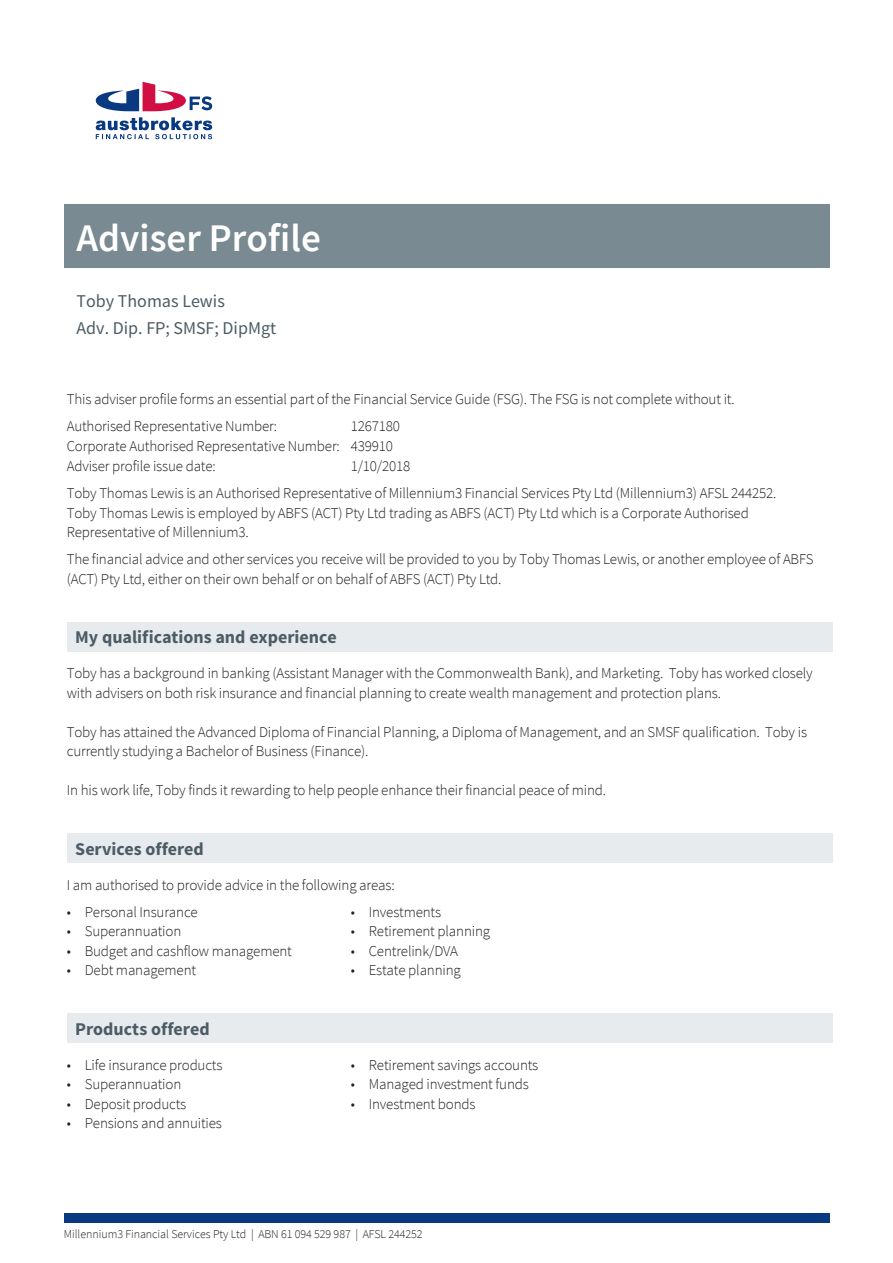
<style>
.page{position:relative;width:893px;height:1263px;background:#fff}
.page>*{position:absolute;margin:0;border:0;box-sizing:border-box;transform-origin:0 0}
.t1{font:600 39px "Source Sans Pro";color:#fff}
.t2{font:700 18px "Source Sans Pro";color:#4c5c65}
.t3{font:18px/27px "Source Sans Pro";color:#4c5c65}
.t4{font:300 15px/19.5px "Source Sans Pro";letter-spacing:-.01em;color:#231f20}
.t5{font:300 12px "Source Sans Pro";letter-spacing:-.005em;color:#231f20}
</style>
<div class="page">
<div style="left:64px;top:204px;width:765px;height:64px;background:#7a8a92"></div>
<div style="left:64px;top:1213px;width:765px;height:9px;background:#083981"></div>
<svg style="left:95px;top:82px;width:117px;height:29px"></svg>
<svg style="left:96px;top:117px;width:116px;height:22px"></svg>
<div style="left:67px;top:622px;width:765px;height:29px;background:#e8ebee"></div>
<div style="left:67px;top:834px;width:765px;height:29px;background:#e8ebee"></div>
<div style="left:67px;top:1014px;width:765px;height:29px;background:#e8ebee"></div>
<h1 class="t1" style="left:77px;top:215px;width:246px">Adviser Profile</h1>
<p class="t3" style="left:77px;top:290px;width:201px">Toby Thomas Lewis<br>Adv. Dip. FP; SMSF; DipMgt</p>
<p class="t4" style="left:67px;top:386px;width:669px;line-height:27px">This adviser profile forms an essential part of the Financial Service Guide (FSG). The FSG is not complete without it.<br>Authorised Representative Number:</p>
<p class="t4" style="left:67px;top:417px;width:335px;line-height:20.2px;text-indent:284px">1267180<br>Corporate Authorised Representative Number: 439910<br>Adviser profile issue date:</p>
<p class="t4" style="left:67px;top:454px;width:711px;line-height:27px;text-indent:284px">1/10/2018<br>Toby Thomas Lewis is an Authorised Representative of Millennium3 Financial Services Pty Ltd (Millennium3) AFSL 244252.</p>
<p class="t4" style="left:67px;top:504px;width:683px">Toby Thomas Lewis is employed by ABFS (ACT) Pty Ltd trading as ABFS (ACT) Pty Ltd which is a Corporate Authorised<br>Representative of Millennium3.</p>
<p class="t4" style="left:67px;top:551px;width:748px">The financial advice and other services you receive will be provided to you by Toby Thomas Lewis, or another employee of ABFS (ACT) Pty Ltd, either on their own behalf or on behalf of ABFS (ACT) Pty Ltd.</p>
<p class="t2" style="left:75px;top:630px;width:263px">My qualifications and experience</p>
<p class="t4" style="left:67px;top:665px;width:747px">Toby has a background in banking (Assistant Manager with the Commonwealth Bank), and Marketing. Toby has worked closely with advisers on both risk insurance and financial planning to create wealth management and protection plans.</p>
<p class="t4" style="left:67px;top:723px;width:741px">Toby has attained the Advanced Diploma of Financial Planning, a Diploma of Management, and an SMSF qualification. Toby is currently studying a Bachelor of Business (Finance).</p>
<p class="t4" style="left:67px;top:782px;width:541px">In his work life, Toby finds it rewarding to help people enhance their financial peace of mind.</p>
<p class="t2" style="left:75px;top:842px;width:130px">Services offered</p>
<p class="t4" style="left:67px;top:876px;width:329px">I am authorised to provide advice in the following areas:</p>
<p class="t4" style="left:67px;top:903px;width:133px">• Personal Insurance</p>
<p class="t4" style="left:351px;top:903px;width:92px">• Investments</p>
<p class="t4" style="left:67px;top:923px;width:116px">• Superannuation</p>
<p class="t4" style="left:351px;top:923px;width:141px">• Retirement planning</p>
<p class="t4" style="left:67px;top:942px;width:227px">• Budget and cashflow management</p>
<p class="t4" style="left:351px;top:942px;width:109px">• Centrelink/DVA</p>
<p class="t4" style="left:67px;top:962px;width:131px">• Debt management</p>
<p class="t4" style="left:351px;top:962px;width:112px">• Estate planning</p>
<p class="t2" style="left:75px;top:1022px;width:136px">Products offered</p>
<p class="t4" style="left:67px;top:1056px;width:157px">• Life insurance products</p>
<p class="t4" style="left:351px;top:1056px;width:189px">• Retirement savings accounts</p>
<p class="t4" style="left:67px;top:1076px;width:116px">• Superannuation</p>
<p class="t4" style="left:351px;top:1076px;width:180px">• Managed investment funds</p>
<p class="t4" style="left:67px;top:1095px;width:121px">• Deposit products</p>
<p class="t4" style="left:351px;top:1095px;width:126px">• Investment bonds</p>
<p class="t4" style="left:67px;top:1115px;width:157px">• Pensions and annuities</p>
<p class="t5" style="left:64px;top:1229px;width:360px">Millennium3 Financial Services Pty Ltd | ABN 61 094 529 987 | AFSL 244252</p>
</div>
